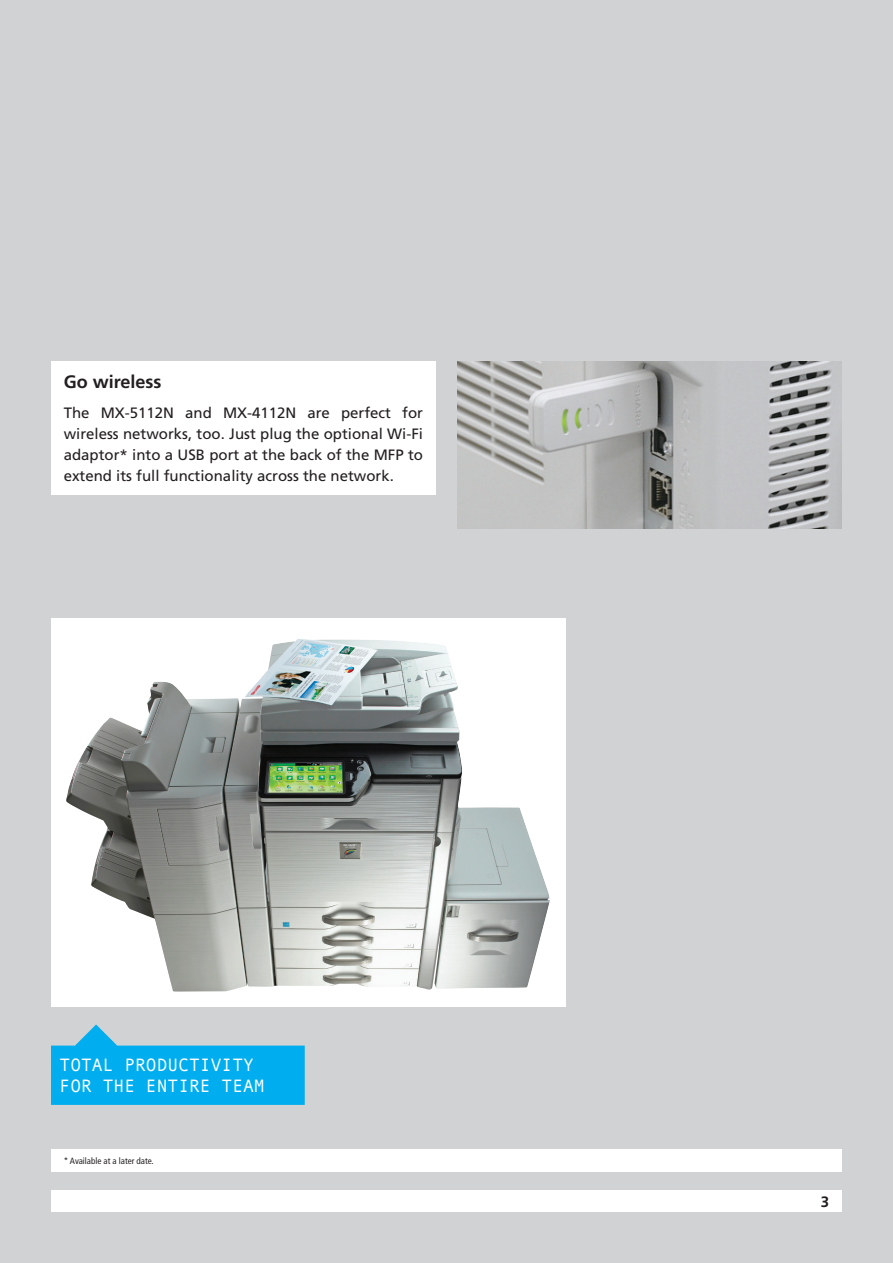
<style>
.page{position:relative;width:893px;height:1263px;background:#d1d2d4}
.page>*{position:absolute;margin:0;border:0;box-sizing:border-box;transform-origin:0 0}
.t1{font:18px/21px "Andale Mono";color:#fff}
.t2{font:700 18px "Frutiger";color:#231f20}
.t3{font:15px/21px "Frutiger";color:#231f20;text-align:justify}
.t4{font:700 15px "Frutiger";color:#231f20}
.t5{font:condensed 9px "Frutiger";color:#231f20}
</style>
<div class="page">
<div style="left:51px;top:1191px;width:791px;height:21px;background:#fff"></div>
<img style="left:457px;top:361px;width:385px;height:168px">
<div style="left:51px;top:361px;width:385px;height:134px;background:#fff"></div>
<div style="left:51px;top:618px;width:514px;height:388px;background:#fff"></div>
<img style="left:66px;top:641px;width:484px;height:350px">
<svg style="left:51px;top:1024px;width:254px;height:81px"></svg>
<div style="left:51px;top:1149px;width:791px;height:22px;background:#fff"></div>
<p class="t2" style="left:64px;top:371px;width:99px">Go wireless</p>
<p class="t3" style="left:64px;top:402px;width:361px">The MX-5112N and MX-4112N are perfect for wireless networks, too. Just plug the optional Wi-Fi adaptor* into a USB port at the back of the MFP to extend its full functionality across the network.</p>
<p class="t1" style="left:60px;top:1053px;width:207px">TOTAL PRODUCTIVITY<br>FOR THE ENTIRE TEAM</p>
<p class="t5" style="left:64px;top:1155px;width:91px">* Available at a later date.</p>
<p class="t4" style="left:821px;top:1193px;width:10px">3</p>
</div>
